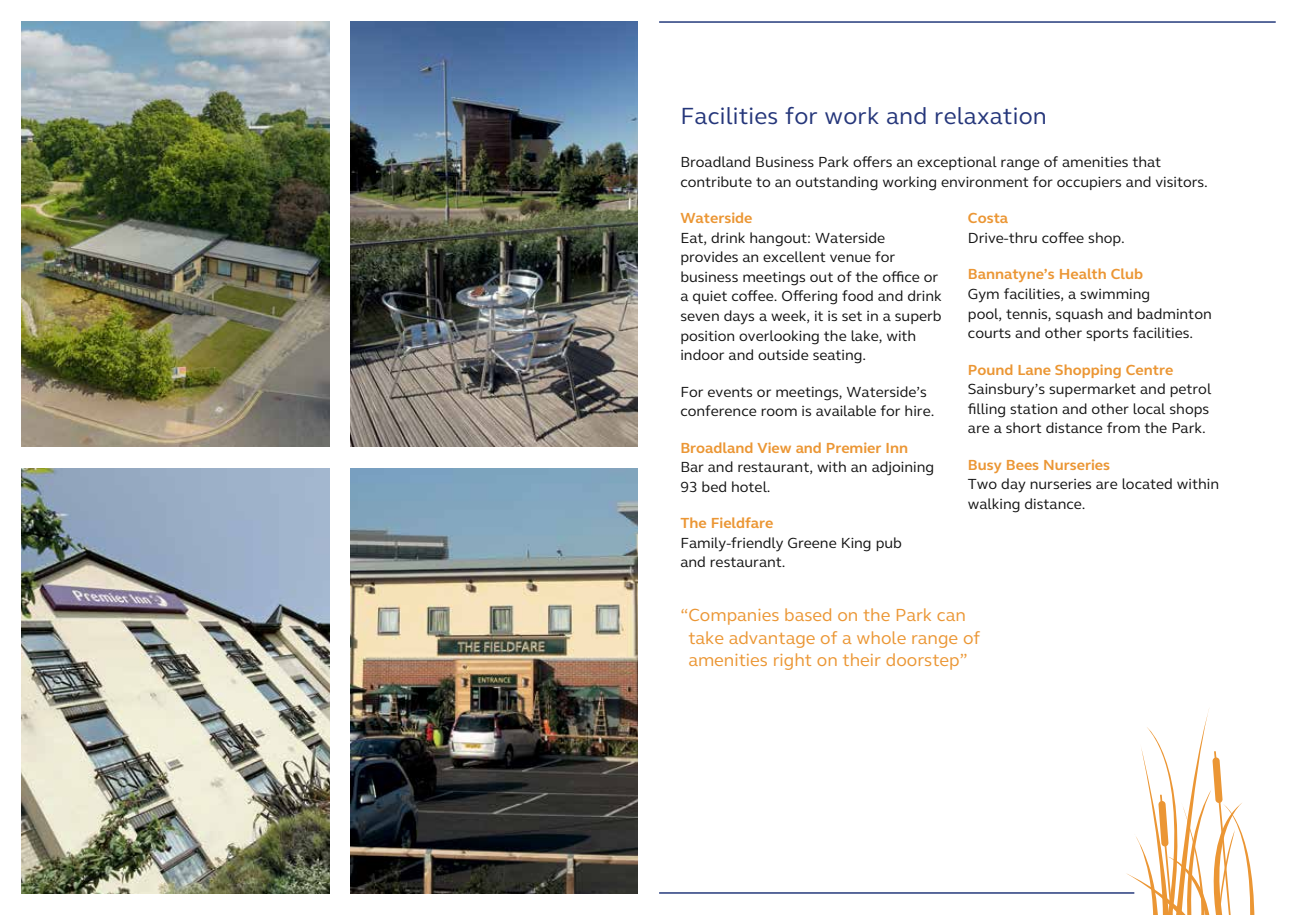
<style>
.page{position:relative;width:1297px;height:915px;background:#fff}
.page>*{position:absolute;margin:0;border:0;box-sizing:border-box;transform-origin:0 0}
.t1{font:24px "FS Elliot";letter-spacing:.01em;color:#25367a}
.t2{font:18px/22.5px "FS Elliot";color:#eb9634}
.t3{font:15px/19.5px "FS Elliot";color:#121212}
.t4{font:700 15px "FS Elliot";color:#eb9634}
</style>
<div class="page">
<img style="left:21px;top:21px;width:309px;height:425px">
<img style="left:351px;top:21px;width:287px;height:425px">
<hr style="left:659px;top:21px;width:617px;height:2px;background:#253a7c">
<img style="left:351px;top:468px;width:287px;height:425px">
<img style="left:21px;top:468px;width:309px;height:425px">
<svg style="left:1126px;top:708px;width:129px;height:206px"></svg>
<hr style="left:659px;top:891px;width:475px;height:2px;background:#253a7c">
<h1 class="t1" style="left:680px;top:100px;width:368px">Facilities for work and relaxation</h1>
<p class="t3" style="left:680px;top:152px;width:529px">Broadland Business Park offers an exceptional range of amenities that contribute to an outstanding working environment for occupiers and visitors.</p>
<p class="t4" style="left:680px;top:208px;width:74px">Waterside</p>
<p class="t3" style="left:680px;top:228px;width:263px">Eat, drink hangout: Waterside provides an excellent venue for business meetings out of the office or a quiet coffee. Offering food and drink seven days a week, it is set in a superb position overlooking the lake, with indoor and outside seating.</p>
<p class="t3" style="left:680px;top:381px;width:256px">For events or meetings, Waterside’s conference room is available for hire.</p>
<p class="t4" style="left:680px;top:437px;width:229px">Broadland View and Premier Inn</p>
<p class="t3" style="left:680px;top:457px;width:255px">Bar and restaurant, with an adjoining<br>93 bed hotel.</p>
<p class="t4" style="left:680px;top:513px;width:95px">The Fieldfare</p>
<p class="t3" style="left:680px;top:532px;width:223px">Family-friendly Greene King pub and restaurant.</p>
<p class="t4" style="left:968px;top:208px;width:42px">Costa</p>
<p class="t3" style="left:968px;top:228px;width:159px">Drive-thru coffee shop.</p>
<p class="t4" style="left:968px;top:264px;width:177px">Bannatyne’s Health Club</p>
<p class="t3" style="left:968px;top:284px;width:245px">Gym facilities, a swimming<br>pool, tennis, squash and badminton courts and other sports facilities.</p>
<p class="t4" style="left:968px;top:359px;width:207px">Pound Lane Shopping Centre</p>
<p class="t3" style="left:968px;top:379px;width:245px">Sainsbury’s supermarket and petrol filling station and other local shops are a short distance from the Park.</p>
<p class="t4" style="left:968px;top:454px;width:144px">Busy Bees Nurseries</p>
<p class="t3" style="left:968px;top:474px;width:253px">Two day nurseries are located within walking distance.</p>
<p class="t2" style="left:688px;top:603px;width:293px;text-indent:-8px">“Companies based on the Park can take advantage of a whole range of amenities right on their doorstep”</p>
</div>
